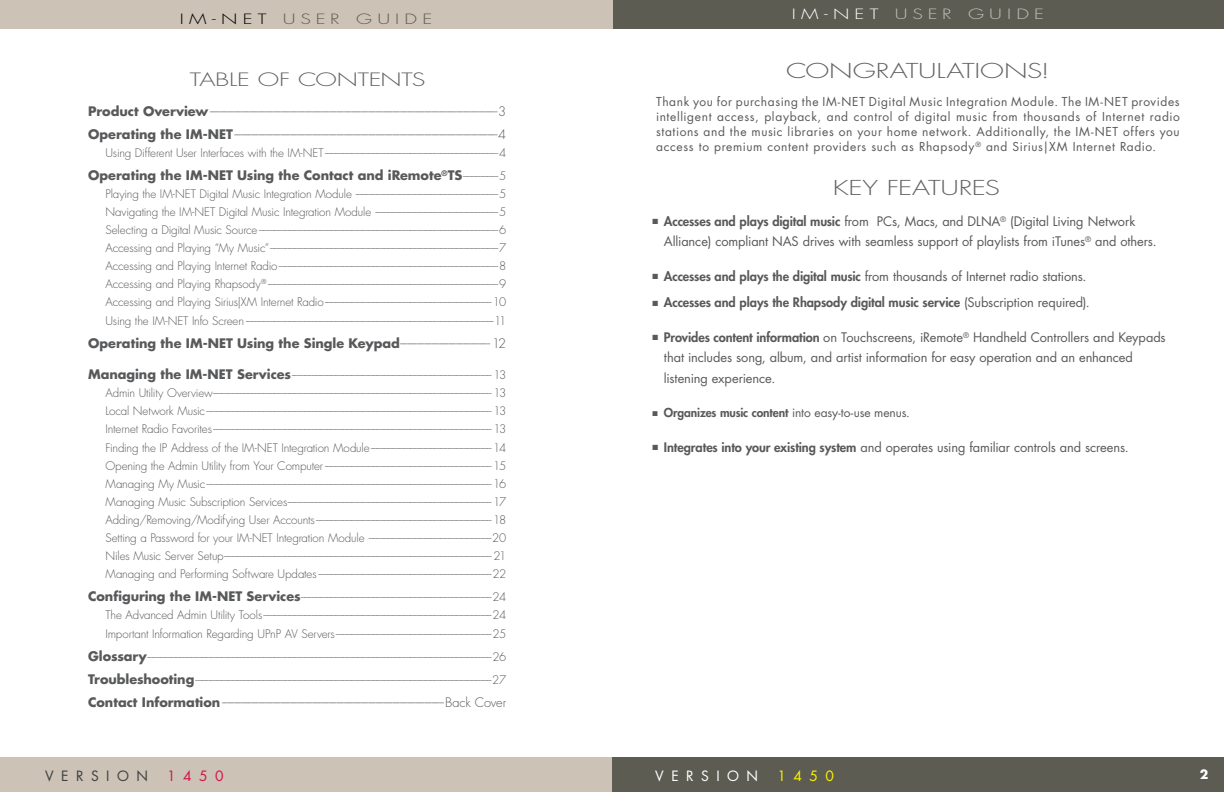
<style>
.page{position:relative;width:1224px;height:792px;background:#fff}
.page>*{position:absolute;margin:0;border:0;box-sizing:border-box;transform-origin:0 0}
.Headline_Small{font:300 20px "Futura Std";letter-spacing:-.01em;color:#636466;scale:1.4 1}
.Headline_Small-2{font:300 18px "Futura Std";letter-spacing:-.01em;color:#636466;scale:1.4 1}
.t1{font:300 13.8px "Futura Std";letter-spacing:.265em;color:#c1c1bb;scale:1.4 1}
.t2{font:300 13.8px "Futura Std";letter-spacing:.265em;color:#5d5c53;scale:1.4 1}
.t3{font:13.8px "Futura Std";letter-spacing:.54em;color:#fff}
.t4{font:13.8px "Futura Std";letter-spacing:.54em;color:#404041}
.t5{font:13.8px "Futura Std";color:#fff200}
.t6{font:13.8px "Futura Std";color:#d31245}
.Features_Bullets{font:12.8px/20.5px "Futura Std";letter-spacing:-.01em;color:#58595b}
.t7{font:300 12.8px "Futura Std";letter-spacing:-.015em;color:#58595b}
.Features_Bullets-2{font:800 12.8px "Futura Std";letter-spacing:-.01em;color:#58595b}
.t8{font:700 12.8px "Futura Std";letter-spacing:-.005em;color:#58595b}
.Intro{font:700 12.5px "Futura Std";color:#fff}
.Congrats{font:12px/15px "Futura Std";letter-spacing:.05em;color:#58595b;text-align:justify}
.Features_Bullets-3{font:800 12px "Futura Std";letter-spacing:-.01em;color:#58595b}
.t9{font:300 11.5px "Futura Std";letter-spacing:-.015em;color:#58595b}
.s1{color:#000}
.s2{font-weight:700}
.s3{font-weight:300;font-size:11.5px}
.s4{font-weight:700;font-size:12.8px}
.s5{color:#fff}
.s6{font-weight:800}
.s7{font-weight:400}
</style>
<div class="page">
<div style="left:612px;top:757px;width:612px;height:35px;background:#5d5c53"></div>
<div style="left:612px;top:0;width:612px;height:29px;background:#5d5c53"></div>
<div style="left:0;top:0;width:612px;height:29px;background:#ccc2b6"></div>
<div style="left:0;top:757px;width:612px;height:35px;background:#ccc2b6"></div>
<p class="t2" style="left:180px;top:11px;width:182px"><span class="s1">IM-NET</span> USER GUIDE</p>
<p class="Headline_Small-2" style="left:190px;top:69px;width:170px">TABLE OF CONTENTS</p>
<p class="t7" style="left:88px;top:103px;width:420px"><span class="s2">Product Overview</span>----------------------------------------------------------------------------------------------------------------------3</p>
<p class="t7" style="left:88px;top:126px;width:420px"><span class="s2">Operating the IM-NET</span>------------------------------------------------------------------------------------------------------------4</p>
<p class="t9" style="left:106px;top:146px;width:402px">Using Different User Interfaces with the IM-NET -------------------------------------------------------------------------------4</p>
<p class="t8" style="left:88px;top:167px;width:420px">Operating the IM-NET Using the Contact and iRemote<sup>®</sup>TS<span class="s3">----------------5</span></p>
<p class="t9" style="left:106px;top:187px;width:402px">Playing the IM-NET Digital Music Integration Module -----------------------------------------------------------------5</p>
<p class="t9" style="left:106px;top:205px;width:402px">Navigating the IM-NET Digital Music Integration Module --------------------------------------------------------5</p>
<p class="t9" style="left:106px;top:223px;width:402px">Selecting a Digital Music Source -------------------------------------------------------------------------------------------------------------6</p>
<p class="t9" style="left:106px;top:241px;width:402px">Accessing and Playing “My Music”--------------------------------------------------------------------------------------------------------7</p>
<p class="t9" style="left:106px;top:259px;width:402px">Accessing and Playing Internet Radio----------------------------------------------------------------------------------------------------8</p>
<p class="t9" style="left:106px;top:277px;width:402px">Accessing and Playing Rhapsody<sup>®</sup> ---------------------------------------------------------------------------------------------------------9</p>
<p class="t9" style="left:106px;top:295px;width:402px">Accessing and Playing Sirius|XM Internet Radio----------------------------------------------------------------------------10</p>
<p class="t9" style="left:106px;top:314px;width:402px">Using the IM-NET Info Screen -----------------------------------------------------------------------------------------------------------------11</p>
<p class="t7" style="left:88px;top:335px;width:420px"><span class="s2">Operating the IM-NET Using the Single Keypad</span>-------------------------------------12</p>
<p class="t9" style="left:88px;top:368px;width:420px"><span class="s4">Managing the IM-NET Services</span>-------------------------------------------------------------------------------------------13</p>
<p class="t9" style="left:106px;top:386px;width:402px">Admin Utility Overview-------------------------------------------------------------------------------------------------------------------------------13</p>
<p class="t9" style="left:106px;top:404px;width:402px">Local Network Music ----------------------------------------------------------------------------------------------------------------------------------13</p>
<p class="t9" style="left:106px;top:422px;width:402px">Internet Radio Favorites-------------------------------------------------------------------------------------------------------------------------------13</p>
<p class="t9" style="left:106px;top:440px;width:402px">Finding the IP Address of the IM-NET Integration Module-------------------------------------------------------14</p>
<p class="t9" style="left:106px;top:458px;width:402px">Opening the Admin Utility from Your Computer ----------------------------------------------------------------------------15</p>
<p class="t9" style="left:106px;top:476px;width:402px">Managing My Music----------------------------------------------------------------------------------------------------------------------------------16</p>
<p class="t9" style="left:106px;top:494px;width:402px">Managing Music Subscription Services---------------------------------------------------------------------------------------------17</p>
<p class="t9" style="left:106px;top:512px;width:402px">Adding/Removing/Modifying User Accounts--------------------------------------------------------------------------------18</p>
<p class="t9" style="left:106px;top:530px;width:402px">Setting a Password for your IM-NET Integration Module --------------------------------------------------------20</p>
<p class="t9" style="left:106px;top:548px;width:402px">Niles Music Server Setup-------------------------------------------------------------------------------------------------------------------------- 21</p>
<p class="t9" style="left:106px;top:567px;width:402px">Managing and Performing Software Updates-------------------------------------------------------------------------------22</p>
<p class="t9" style="left:88px;top:590px;width:420px"><span class="s4">Configuring the IM-NET Services</span>---------------------------------------------------------------------------------------24</p>
<p class="t9" style="left:106px;top:608px;width:402px">The Advanced Admin Utility Tools--------------------------------------------------------------------------------------------------------24</p>
<p class="t9" style="left:106px;top:626px;width:402px">Important Information Regarding UPnP AV Servers-----------------------------------------------------------------------25</p>
<p class="t9" style="left:88px;top:649px;width:420px"><span class="s4">Glossary</span>-------------------------------------------------------------------------------------------------------------------------------------------------------------26</p>
<p class="t9" style="left:88px;top:672px;width:420px"><span class="s4">Troubleshooting</span>---------------------------------------------------------------------------------------------------------------------------------------27</p>
<p class="t7" style="left:88px;top:694px;width:420px"><span class="s2">Contact Information</span>-------------------------------------------------------------------------------------------Back Cover</p>
<p class="t4" style="left:45px;top:767px;width:104px">VERSION</p>
<p class="t6" style="left:167px;top:767px;width:58px">1450</p>
<p class="t1" style="left:792px;top:5px;width:182px"><span class="s5">IM-NET</span> USER GUIDE</p>
<p class="Headline_Small" style="left:786px;top:58px;width:190px">CONGRATULATIONS!</p>
<p class="Congrats" style="left:656px;top:94px;width:525px">Thank you for purchasing the IM-NET Digital Music Integration Module. The IM-NET provides intelligent access, playback, and control of digital music from thousands of Internet radio stations and the music libraries on your home network. Additionally, the IM-NET offers you access to premium content providers such as Rhapsody<sup>®</sup> and Sirius|XM Internet Radio.</p>
<p class="Headline_Small" style="left:833px;top:175px;width:121px">KEY FEATURES</p>
<p class="Features_Bullets" style="left:664px;top:211px;width:494px;text-indent:-12px">■ <span class="s6">Accesses and plays digital music</span> from PCs, Macs, and DLNA<sup>®</sup> (Digital Living Network<br>Alliance) compliant NAS drives with seamless support of playlists from iTunes<sup>®</sup> and others.</p>
<p class="Features_Bullets" style="left:652px;top:266px;width:436px">■ <span class="s6">Accesses and plays the digital music</span> from thousands of Internet radio stations.</p>
<p class="Features_Bullets-2" style="left:652px;top:294px;width:439px">■ Accesses and plays the Rhapsody digital music service <span class="s7">(Subscription required).</span></p>
<p class="Features_Bullets" style="left:664px;top:327px;width:503px;text-indent:-12px">■ <span class="s6">Provides content information</span> on Touchscreens, iRemote<sup>®</sup> Handheld Controllers and Keypads that includes song, album, and artist information for easy operation and an enhanced listening experience.</p>
<p class="Features_Bullets-3" style="left:652px;top:405px;width:259px">■ Organizes music content <span class="s7">into easy-to-use menus.</span></p>
<p class="Features_Bullets" style="left:652px;top:437px;width:478px">■ <span class="s6">Integrates into your existing system</span> and operates using familiar controls and screens.</p>
<p class="t3" style="left:655px;top:767px;width:104px">VERSION</p>
<p class="t5" style="left:777px;top:767px;width:58px">1450</p>
<p class="Intro" style="left:1200px;top:766px;width:10px">2</p>
</div>
